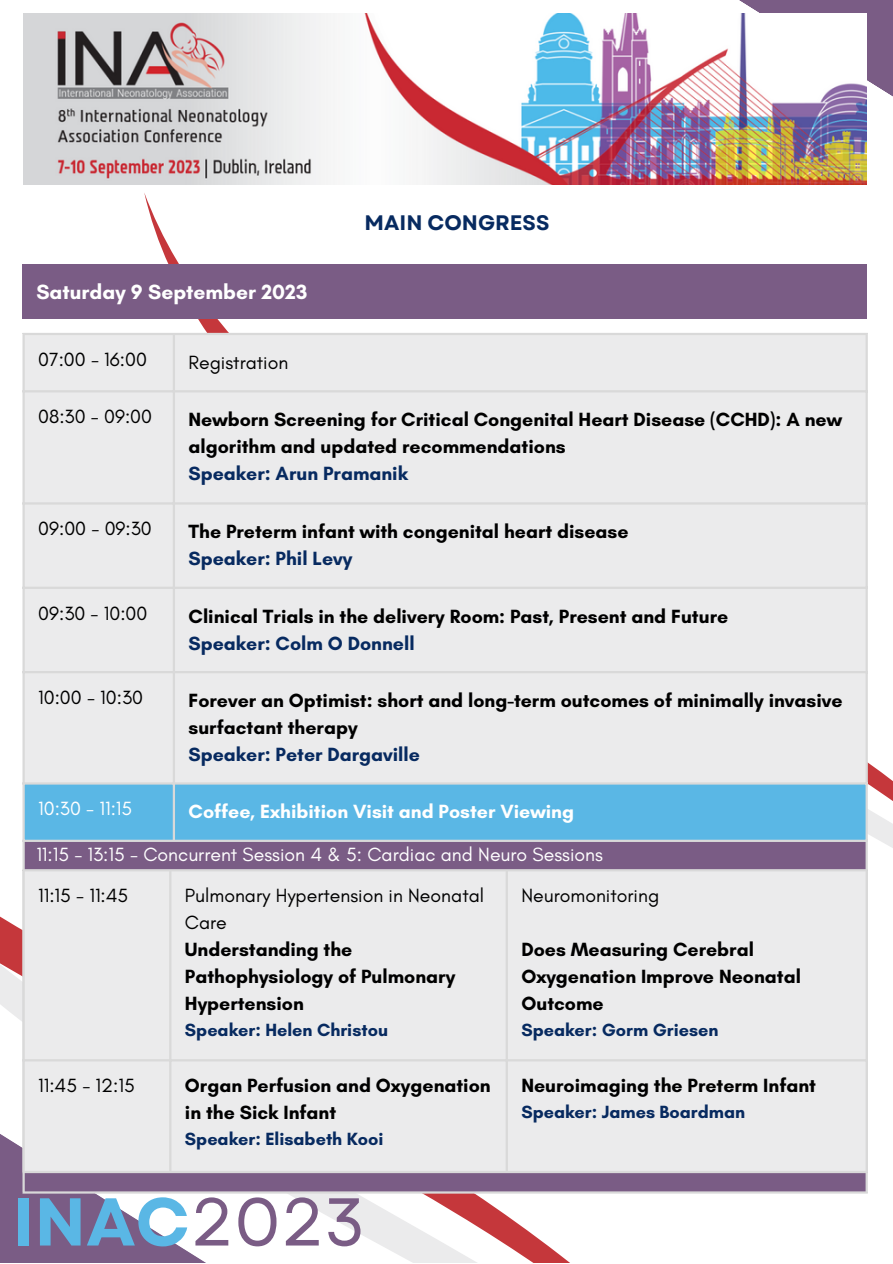
<style>
.page{position:relative;width:893px;height:1264px;background:#fff}
.page>*{position:absolute;margin:0;border:0;box-sizing:border-box;transform-origin:0 0}
.t1{font:700 67.5px "Garet";color:#5ab7e5}
.t2{font:700 21px "Glacial Indifference";color:#fff}
.t3{font:700 21px "Garet";color:#072a60}
.t4{font:700 19.5px/27px "Glacial Indifference";color:#000}
.t5{font:19.5px/27px "Glacial Indifference";color:#000}
.t6{font:700 19.5px "Glacial Indifference";color:#072a60}
.t7{font:19.5px "Glacial Indifference";color:#fff}
.t8{font:700 19.5px "Glacial Indifference";color:#fff}
.t9{font:700 18px "Glacial Indifference";color:#072a60}
.s1{font-weight:400;color:#7a5c85}
</style>
<div class="page">
<svg style="left:0;top:916px;width:569px;height:346px"></svg>
<svg style="left:739px;top:0;width:153px;height:129px"></svg>
<svg style="left:243px;top:1112px;width:625px;height:138px"></svg>
<div style="left:25px;top:335px;width:840px;height:447px;background:#ebebec"></div>
<div style="left:25px;top:784px;width:840px;height:55px;background:#5ab7e5"></div>
<div style="left:23px;top:840px;width:843px;height:352px;background:#7a5c85"></div>
<hr style="left:22px;top:335px;width:3px;height:856px;background:#d9d9d9">
<hr style="left:173px;top:335px;width:2px;height:504px;background:#d9d9d9">
<hr style="left:865px;top:335px;width:2px;height:856px;background:#d9d9d9">
<hr style="left:22px;top:333px;width:845px;height:2px;background:#d9d9d9">
<hr style="left:22px;top:390px;width:845px;height:2px;background:#d9d9d9">
<hr style="left:22px;top:502px;width:845px;height:2px;background:#d9d9d9">
<hr style="left:22px;top:586px;width:845px;height:3px;background:#d9d9d9">
<hr style="left:22px;top:671px;width:845px;height:2px;background:#d9d9d9">
<hr style="left:22px;top:782px;width:845px;height:2px;background:#d9d9d9">
<hr style="left:22px;top:839px;width:845px;height:3px;background:#d9d9d9">
<hr style="left:22px;top:1191px;width:845px;height:2px;background:#d9d9d9">
<div style="left:22px;top:264px;width:844px;height:55px;background:#7a5c85"></div>
<img style="left:23px;top:14px;width:843px;height:171px">
<div style="left:25px;top:871px;width:840px;height:299px;background:#ebebec"></div>
<hr style="left:169px;top:871px;width:2px;height:299px;background:#d9d9d9">
<hr style="left:505px;top:871px;width:3px;height:299px;background:#d9d9d9">
<hr style="left:22px;top:869px;width:845px;height:2px;background:#d9d9d9">
<hr style="left:22px;top:1059px;width:845px;height:2px;background:#d9d9d9">
<hr style="left:22px;top:1170px;width:845px;height:3px;background:#d9d9d9">
<p class="t2" style="left:36px;top:279px;width:272px">Saturday 9 September 2023</p>
<p class="t3" style="left:364px;top:208px;width:186px">MAIN CONGRESS</p>
<p class="t5" style="left:38px;top:345px;width:110px">07:00 - 16:00</p>
<p class="t5" style="left:188px;top:348px;width:101px">Registration</p>
<p class="t5" style="left:38px;top:403px;width:115px">08:30 - 09:00</p>
<p class="t4" style="left:188px;top:406px;width:655px">Newborn Screening for Critical Congenital Heart Disease (CCHD): A new algorithm and updated recommendations</p>
<p class="t6" style="left:188px;top:461px;width:221px">Speaker: Arun Pramanik</p>
<p class="t5" style="left:38px;top:515px;width:115px">09:00 - 09:30</p>
<p class="t4" style="left:188px;top:518px;width:441px">The Preterm infant with congenital heart disease</p>
<p class="t6" style="left:188px;top:547px;width:165px">Speaker: Phil Levy</p>
<p class="t5" style="left:38px;top:599px;width:111px">09:30 - 10:00</p>
<p class="t4" style="left:188px;top:602px;width:541px">Clinical Trials in the delivery Room: Past, Present and Future</p>
<p class="t6" style="left:188px;top:631px;width:227px">Speaker: Colm O Donnell</p>
<p class="t5" style="left:38px;top:683px;width:106px">10:00 - 10:30</p>
<p class="t4" style="left:188px;top:686px;width:655px">Forever an Optimist: short and long-term outcomes of minimally invasive surfactant therapy</p>
<p class="t6" style="left:188px;top:742px;width:233px">Speaker: Peter Dargaville</p>
<p class="t7" style="left:38px;top:796px;width:95px">10:30 - 11:15</p>
<p class="t8" style="left:188px;top:799px;width:387px">Coffee, Exhibition Visit and Poster Viewing</p>
<p class="t7" style="left:36px;top:842px;width:568px">11:15 - 13:15 - Concurrent Session 4 &amp; 5: Cardiac and Neuro Sessions</p>
<p class="t5" style="left:38px;top:881px;width:92px">11:15 - 11:45</p>
<p class="t5" style="left:185px;top:881px;width:301px">Pulmonary Hypertension in Neonatal<br>Care</p>
<p class="t4" style="left:185px;top:935px;width:272px">Understanding the<br>Pathophysiology of Pulmonary<br>Hypertension</p>
<p class="t9" style="left:185px;top:1018px;width:205px">Speaker: Helen Christou</p>
<p class="t5" style="left:521px;top:881px;width:139px">Neuromonitoring</p>
<p class="t4" style="left:521px;top:935px;width:281px">Does Measuring Cerebral<br>Oxygenation Improve Neonatal<br>Outcome</p>
<p class="t9" style="left:521px;top:1018px;width:198px">Speaker: Gorm Griesen</p>
<p class="t5" style="left:38px;top:1071px;width:98px">11:45 - 12:15</p>
<p class="t4" style="left:185px;top:1071px;width:307px">Organ Perfusion and Oxygenation in the Sick Infant</p>
<p class="t9" style="left:185px;top:1127px;width:200px">Speaker: Elisabeth Kooi</p>
<p class="t1" style="left:12px;top:1173px;width:354px">INAC<span class="s1">2023</span></p>
<p class="t4" style="left:521px;top:1071px;width:296px">Neuroimaging the Preterm Infant</p>
<p class="t9" style="left:521px;top:1100px;width:225px">Speaker: James Boardman</p>
</div>
